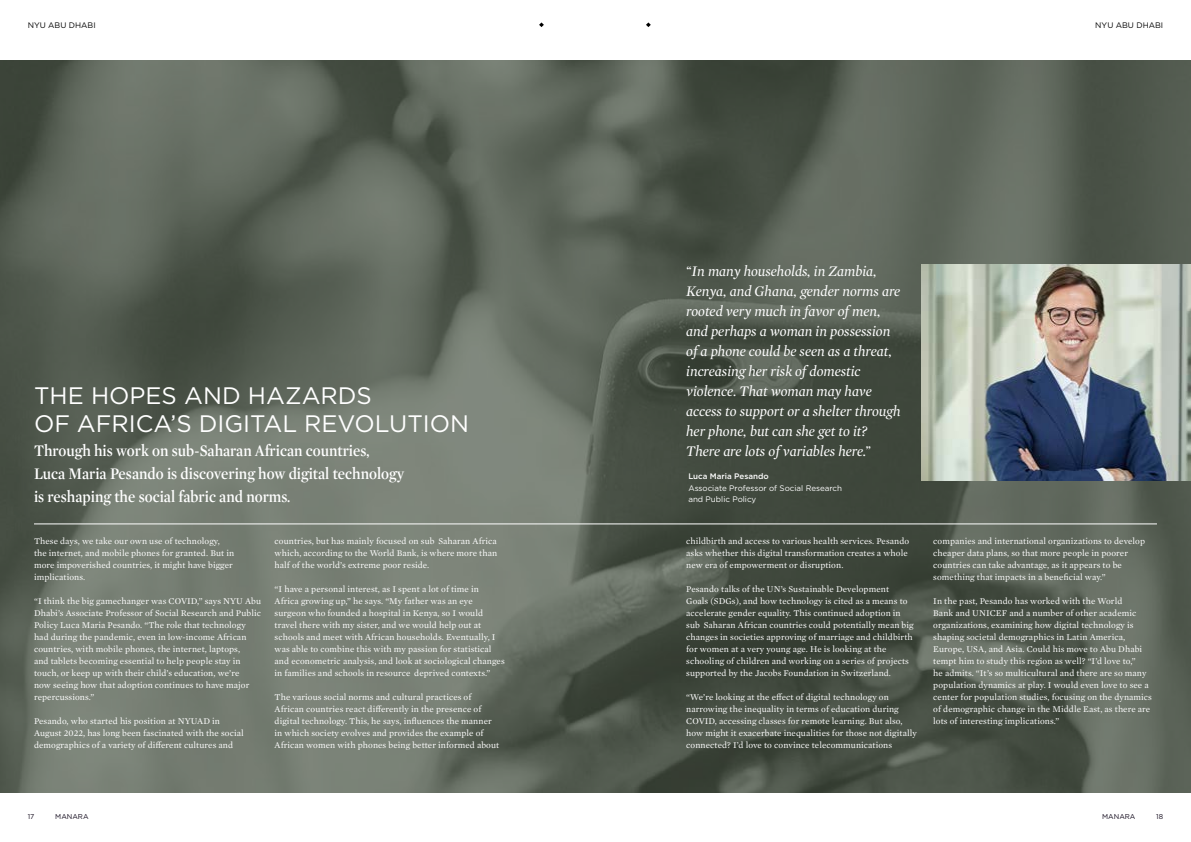
<style>
.page{position:relative;width:1191px;height:842px;background:#fff}
.page>*{position:absolute;margin:0;border:0;box-sizing:border-box;transform-origin:0 0}
.t1{font:23.8px/28.1px "Gotham";color:#fff}
.t2{font:600 16.5px/23px "Mercury Display";color:#fff;scale:.91 1}
.t3{font:italic 15px/20px "Mercury Display";color:#fff}
.t4{font:9px/12px "Mercury Text G1";letter-spacing:.01em;color:#fff}
.t5{font:8px/11px "Gotham";color:#fff}
.t6{font:8px "Gotham";color:#000}
.t7{font:500 8px "Gotham";color:#fff}
.t8{font:7px "Gotham";color:#130b1d}
</style>
<div class="page">
<img style="left:0;top:60px;width:1191px;height:732px">
<hr style="left:34px;top:523px;width:1123px;height:1px;background:#fff">
<img style="left:922px;top:264px;width:269px;height:216px">
<svg style="left:646px;top:22px;width:5px;height:5px"></svg>
<svg style="left:539px;top:22px;width:5px;height:5px"></svg>
<p class="t6" style="left:28px;top:20px;width:69px">NYU ABU DHABI</p>
<p class="t6" style="left:1095px;top:20px;width:69px">NYU ABU DHABI</p>
<h1 class="t1" style="left:34px;top:381px;width:437px">THE HOPES AND HAZARDS<br>OF AFRICA’S DIGITAL REVOLUTION</h1>
<h2 class="t2" style="left:34px;top:439px;width:408px">Through his work on sub-Saharan African countries,<br>Luca Maria Pesando is discovering how digital technology is reshaping the social fabric and norms.</h2>
<p class="t4" style="left:34px;top:535px;width:202px">These days, we take our own use of technology, the internet, and mobile phones for granted. But in more impoverished countries, it might have bigger implications.</p>
<p class="t4" style="left:34px;top:595px;width:229px">“I think the big gamechanger was COVID,” says NYU Abu Dhabi’s Associate Professor of Social Research and Public Policy Luca Maria Pesando. “The role that technology had during the pandemic, even in low-income African countries, with mobile phones, the internet, laptops,<br>and tablets becoming essential to help people stay in touch, or keep up with their child’s education, we’re<br>now seeing how that adoption continues to have major repercussions.”</p>
<p class="t4" style="left:34px;top:715px;width:211px">Pesando, who started his position at NYUAD in<br>August 2022, has long been fascinated with the social demographics of a variety of diferent cultures and</p>
<p class="t4" style="left:275px;top:535px;width:224px;text-align:justify">countries, but has mainly focused on sub Saharan Africa which, according to the World Bank, is where more than half of the world’s extreme poor reside.</p>
<p class="t4" style="left:275px;top:583px;width:232px">“I have a personal interest, as I spent a lot of time in Africa growing up,” he says. “My father was an eye surgeon who founded a hospital in Kenya, so I would travel there with my sister, and we would help out at schools and meet with African households. Eventually, I was able to combine this with my passion for statistical and econometric analysis, and look at sociological changes in families and schools in resource deprived contexts.”</p>
<p class="t4" style="left:275px;top:691px;width:226px">The various social norms and cultural practices of African countries react diferently in the presence of digital technology. This, he says, infuences the manner in which society evolves and provides the example of African women with phones being better informed about</p>
<p class="t3" style="left:686px;top:260px;width:216px">“In many households, in Zambia,<br>Kenya, and Ghana, gender norms are rooted very much in favor ofmen, and perhaps a woman in possession ofa phone could be seen as a threat, increasing her risk ofdomestic violence. That woman may have access to support or a shelter through her phone, but can she get to it?<br>There are lots ofvariables here.”</p>
<p class="t7" style="left:688px;top:471px;width:82px">Luca Maria Pesando</p>
<p class="t5" style="left:688px;top:482px;width:155px">Associate Professor of Social Research and Public Policy</p>
<p class="t4" style="left:686px;top:535px;width:224px">childbirth and access to various health services. Pesando asks whether this digital transformation creates a whole new era of empowerment or disruption.</p>
<p class="t4" style="left:686px;top:583px;width:229px">Pesando talks of the UN’s Sustainable Development<br>Goals (SDGs), and how technology is cited as a means to accelerate gender equality. This continued adoption in sub Saharan African countries could potentially mean big changes in societies approving of marriage and childbirth for women at a very young age. He is looking at the schooling of children and working on a series of projects supported by the Jacobs Foundation in Switzerland.</p>
<p class="t4" style="left:686px;top:691px;width:232px">“We’re looking at the efect of digital technology on narrowing the inequality in terms of education during COVID, accessing classes for remote learning. But also, how might it exacerbate inequalities for those not digitally connected? I’d love to convince telecommunications</p>
<p class="t4" style="left:933px;top:535px;width:213px">companies and international organizations to develop cheaper data plans, so that more people in poorer countries can take advantage, as it appears to be something that impacts in a benefcial way.”</p>
<p class="t4" style="left:933px;top:594px;width:220px">In the past, Pesando has worked with the World<br>Bank and UNICEF and a number of other academic organizations, examining how digital technology is shaping societal demographics in Latin America, Europe, USA, and Asia. Could his move to Abu Dhabi tempt him to study this region as well? “I’d love to,”<br>he admits. “It’s so multicultural and there are so many population dynamics at play. I would even love to see a center for population studies, focusing on the dynamics of demographic change in the Middle East, as there are lots of interesting implications.”</p>
<p class="t8" style="left:28px;top:812px;width:8px">17</p>
<p class="t8" style="left:55px;top:812px;width:35px">MANARA</p>
<p class="t8" style="left:1102px;top:812px;width:35px">MANARA</p>
<p class="t8" style="left:1156px;top:812px;width:8px">18</p>
</div>
